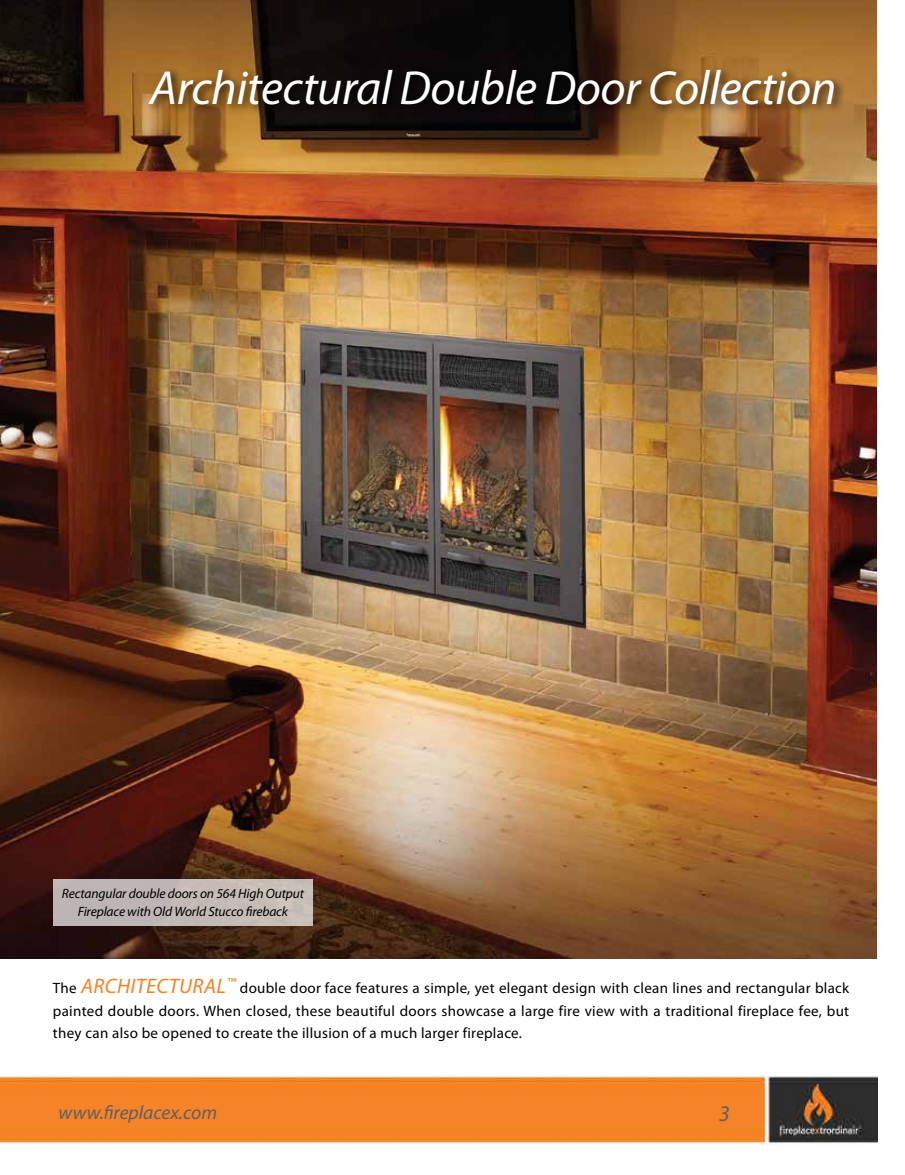
<style>
.page{position:relative;width:905px;height:1175px;background:#fff}
.page>*{position:absolute;margin:0;border:0;box-sizing:border-box;transform-origin:0 0}
.t1{font:italic 48px "Myriad Pro";letter-spacing:-.01em;color:#fff}
.t2{font:italic 22.5px "Myriad Pro";color:#5f6062}
.t3{font:italic 19.5px "Myriad Pro";color:#5f6062}
.t4{font:15px/22.5px "Myriad Pro";letter-spacing:.02em;color:#000;text-align:justify}
.t5{font:italic 13.5px/18px "Myriad Pro";letter-spacing:-.01em;color:#000;text-align:center}
.s1{font-style:italic;font-size:21px;color:#f58025}
</style>
<div class="page">
<img style="left:0;top:1074px;width:878px;height:72px">
<img style="left:0;top:0;width:876px;height:958px">
<div style="left:146px;top:66px;width:700px;height:50px;background:#000;opacity:.75"></div>
<div style="left:53px;top:879px;width:260px;height:46px;background:#c1b8b5"></div>
<h1 class="t1" style="left:150px;top:58px;width:688px">Architectural Double Door Collection</h1>
<p class="t5" style="left:62px;top:884px;width:244px">Rectangular double doors on 564 High Output<br>Fireplace with Old World Stucco fireback</p>
<p class="t4" style="left:53px;top:976px;width:797px">The <span class="s1">ARCHITECTURAL</span><sup>™</sup> double door face features a simple, yet elegant design with clean lines and rectangular black painted double doors. When closed, these beautiful doors showcase a large fire view with a traditional fireplace fee, but they can also be opened to create the illusion of a much larger fireplace.</p>
<h3 class="t3" style="left:59px;top:1099px;width:160px">www.fireplacex.com</h3>
<h2 class="t2" style="left:718px;top:1099px;width:13px">3</h2>
</div>
